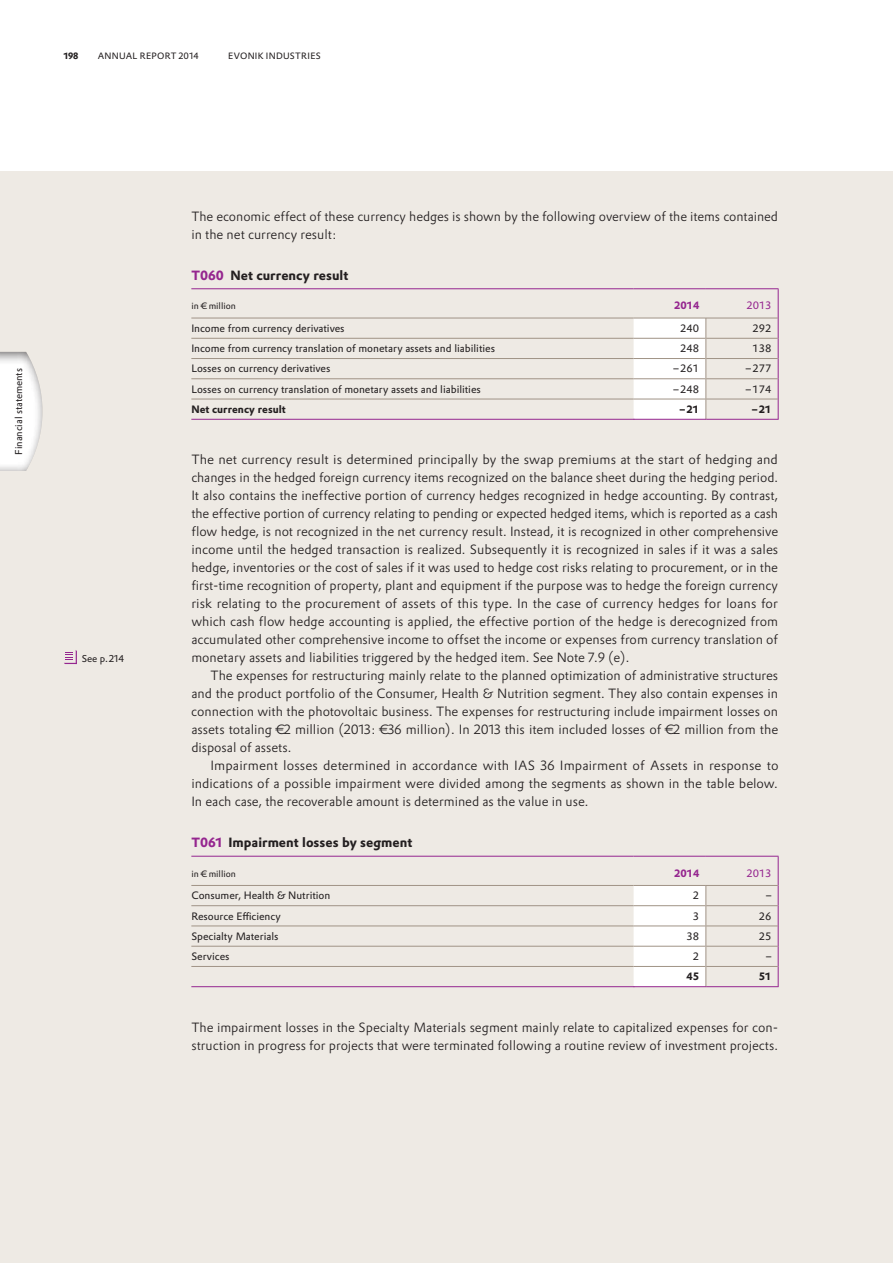
<style>
.page{position:relative;width:893px;height:1263px;background:#fff}
.page>*{position:absolute;margin:0;border:0;box-sizing:border-box;transform-origin:0 0}
.t1{font:300 13.2px/18px "Evonik Prokyon";color:#231f20;text-align:justify}
.t2{font:700 13.2px "Evonik Prokyon";color:#231f20}
.t3{font:10.5px "Evonik Prokyon";color:#231f20}
.t4{font:700 10.5px "Evonik Prokyon";color:#231f20}
.t5{font:700 10.5px "Evonik Prokyon";color:#95268f}
.t6{font:10.5px "Evonik Prokyon";color:#95268f}
.t7{font:9.75px "Evonik Prokyon";color:#231f20}
.t8{font:9px "Evonik Prokyon";letter-spacing:.025em;color:#231f20}
.t9{font:9px "Evonik Prokyon";color:#231f20}
.t10{font:700 9px "Evonik Prokyon";color:#231f20}
.s1{color:#95268f}
</style>
<div class="page">
<div style="left:0;top:171px;width:893px;height:1092px;background:#eeeae4"></div>
<div style="left:634px;top:319px;width:72px;height:100px;background:#fff"></div>
<hr style="left:634px;top:288px;width:72px;height:1px;background:#95268f">
<hr style="left:191px;top:288px;width:443px;height:1px;background:#95268f">
<hr style="left:706px;top:288px;width:72px;height:1px;background:#95268f">
<svg style="left:778px;top:289px;width:1px;height:130px"></svg>
<hr style="left:191px;top:318px;width:443px;height:1px;background:#a09386">
<hr style="left:634px;top:318px;width:72px;height:1px;background:#a09386">
<hr style="left:706px;top:318px;width:72px;height:1px;background:#a09386">
<hr style="left:191px;top:338px;width:443px;height:1px;background:#a09386">
<hr style="left:634px;top:338px;width:71px;height:1px;background:#a09386">
<hr style="left:706px;top:338px;width:72px;height:1px;background:#a09386">
<hr style="left:191px;top:358px;width:443px;height:1px;background:#a09386">
<hr style="left:634px;top:358px;width:71px;height:1px;background:#a09386">
<hr style="left:706px;top:358px;width:72px;height:1px;background:#a09386">
<hr style="left:191px;top:378px;width:443px;height:1px;background:#a09386">
<hr style="left:634px;top:378px;width:71px;height:1px;background:#a09386">
<hr style="left:706px;top:378px;width:72px;height:1px;background:#a09386">
<hr style="left:191px;top:399px;width:443px;height:1px;background:#a09386">
<hr style="left:634px;top:399px;width:71px;height:1px;background:#a09386">
<hr style="left:706px;top:399px;width:72px;height:1px;background:#a09386">
<hr style="left:191px;top:419px;width:443px;height:1px;background:#95268f">
<hr style="left:634px;top:419px;width:72px;height:1px;background:#95268f">
<hr style="left:706px;top:419px;width:72px;height:1px;background:#95268f">
<div style="left:634px;top:886px;width:72px;height:100px;background:#fff"></div>
<hr style="left:191px;top:856px;width:443px;height:1px;background:#95268f">
<hr style="left:634px;top:856px;width:72px;height:1px;background:#95268f">
<hr style="left:706px;top:856px;width:72px;height:1px;background:#95268f">
<svg style="left:778px;top:856px;width:1px;height:131px"></svg>
<hr style="left:191px;top:885px;width:443px;height:1px;background:#a09386">
<hr style="left:634px;top:885px;width:72px;height:1px;background:#a09386">
<hr style="left:706px;top:885px;width:72px;height:1px;background:#a09386">
<hr style="left:191px;top:905px;width:443px;height:1px;background:#a09386">
<hr style="left:634px;top:905px;width:71px;height:1px;background:#a09386">
<hr style="left:706px;top:905px;width:72px;height:1px;background:#a09386">
<hr style="left:191px;top:925px;width:443px;height:1px;background:#a09386">
<hr style="left:634px;top:925px;width:71px;height:1px;background:#a09386">
<hr style="left:706px;top:925px;width:72px;height:1px;background:#a09386">
<hr style="left:191px;top:946px;width:443px;height:1px;background:#a09386">
<hr style="left:634px;top:946px;width:71px;height:1px;background:#a09386">
<hr style="left:706px;top:946px;width:72px;height:1px;background:#a09386">
<hr style="left:191px;top:966px;width:443px;height:1px;background:#a09386">
<hr style="left:634px;top:966px;width:71px;height:1px;background:#a09386">
<hr style="left:706px;top:966px;width:72px;height:1px;background:#a09386">
<hr style="left:191px;top:986px;width:443px;height:1px;background:#95268f">
<hr style="left:634px;top:986px;width:72px;height:1px;background:#95268f">
<hr style="left:706px;top:986px;width:72px;height:1px;background:#95268f">
<svg style="left:64px;top:650px;width:13px;height:14px"></svg>
<div style="left:0;top:340px;width:56px;height:133px;background:#231f20;opacity:.75"></div>
<p class="t10" style="left:64px;top:48px;width:16px">198</p>
<p class="t8" style="left:98px;top:48px;width:102px">Annual Report 2014</p>
<p class="t8" style="left:228px;top:48px;width:94px">Evonik I ndustries</p>
<p class="t7" style="left:11px;top:454px;width:88px;rotate:-90deg">Financial statements</p>
<p class="t7" style="left:82px;top:651px;width:42px">See p.214</p>
<p class="t1" style="left:191px;top:206px;width:588px">The economic effect of these currency hedges is shown by the following overview of the items contained in the net currency result:</p>
<p class="t2" style="left:191px;top:264px;width:158px"><span class="s1">T060</span> Net currency result</p>
<p class="t9" style="left:191px;top:299px;width:46px">in € million</p>
<p class="t5" style="left:674px;top:297px;width:27px">2014</p>
<p class="t6" style="left:746px;top:298px;width:26px">2013</p>
<p class="t3" style="left:191px;top:320px;width:155px">Income from currency derivatives</p>
<p class="t3" style="left:680px;top:320px;width:20px">240</p>
<p class="t3" style="left:752px;top:320px;width:20px">292</p>
<p class="t3" style="left:191px;top:340px;width:305px">Income from currency translation of monetary assets and liabilities</p>
<p class="t3" style="left:680px;top:340px;width:20px">248</p>
<p class="t3" style="left:752px;top:340px;width:20px">138</p>
<p class="t3" style="left:191px;top:361px;width:141px">Losses on currency derivatives</p>
<p class="t3" style="left:674px;top:361px;width:27px">–261</p>
<p class="t3" style="left:746px;top:361px;width:27px">–277</p>
<p class="t3" style="left:191px;top:381px;width:291px">Losses on currency translation of monetary assets and liabilities</p>
<p class="t3" style="left:674px;top:381px;width:27px">–248</p>
<p class="t3" style="left:746px;top:381px;width:27px">–174</p>
<p class="t4" style="left:191px;top:401px;width:96px">Net currency result</p>
<p class="t4" style="left:680px;top:401px;width:21px">–21</p>
<p class="t4" style="left:752px;top:401px;width:21px">–21</p>
<p class="t1" style="left:191px;top:450px;width:588px">The net currency result is determined principally by the swap premiums at the start of hedging and changes in the hedged foreign currency items recognized on the balance sheet during the hedging period.<br>It also contains the ineffective portion of currency hedges recognized in hedge accounting. By contrast, the effective portion of currency relating to pending or expected hedged items, which is reported as a cash flow hedge, is not recognized in the net currency result. Instead, it is recognized in other comprehensive income until the hedged transaction is realized. Subsequently it is recognized in sales if it was a sales hedge, inventories or the cost of sales if it was used to hedge cost risks relating to procurement, or in the first-time recognition of property, plant and equipment if the purpose was to hedge the foreign currency risk relating to the procurement of assets of this type. In the case of currency hedges for loans for which cash flow hedge accounting is applied, the effective portion of the hedge is derecognized from accumulated other comprehensive income to offset the income or expenses from currency translation of monetary assets and liabilities triggered by the hedged item. See Note 7.9 (e).</p>
<p class="t1" style="left:191px;top:666px;width:588px;text-indent:19px">The expenses for restructuring mainly relate to the planned optimization of administrative structures and the product portfolio of the Consumer, Health &amp; Nutrition segment. They also contain expenses in connection with the photovoltaic business. The expenses for restructuring include impairment losses on assets totaling €2 million (2013: €36 million). In 2013 this item included losses of €2 million from the disposal of assets.</p>
<p class="t1" style="left:191px;top:756px;width:589px;text-indent:19px">Impairment losses determined in accordance with IAS 36 Impairment of Assets in response to indications of a possible impairment were divided among the segments as shown in the table below.<br>In each case, the recoverable amount is determined as the value in use.</p>
<p class="t2" style="left:191px;top:832px;width:222px"><span class="s1">T061</span> Impairment losses by segment</p>
<p class="t9" style="left:191px;top:867px;width:46px">in € million</p>
<p class="t5" style="left:674px;top:864px;width:27px">2014</p>
<p class="t6" style="left:746px;top:865px;width:26px">2013</p>
<p class="t3" style="left:191px;top:887px;width:140px">Consumer, Health &amp; Nutrition</p>
<p class="t3" style="left:693px;top:887px;width:8px">2</p>
<p class="t3" style="left:766px;top:887px;width:7px">–</p>
<p class="t3" style="left:191px;top:908px;width:91px">Resource Efficiency</p>
<p class="t3" style="left:693px;top:908px;width:8px">3</p>
<p class="t3" style="left:759px;top:908px;width:14px">26</p>
<p class="t3" style="left:191px;top:928px;width:89px">Specialty Materials</p>
<p class="t3" style="left:686px;top:928px;width:14px">38</p>
<p class="t3" style="left:759px;top:928px;width:14px">25</p>
<p class="t3" style="left:191px;top:948px;width:40px">Services</p>
<p class="t3" style="left:693px;top:948px;width:8px">2</p>
<p class="t3" style="left:766px;top:948px;width:7px">–</p>
<p class="t4" style="left:686px;top:968px;width:14px">45</p>
<p class="t4" style="left:759px;top:968px;width:14px">51</p>
<p class="t1" style="left:191px;top:1017px;width:588px">The impairment losses in the Specialty Materials segment mainly relate to capitalized expenses for con&shy;struction in progress for projects that were terminated following a routine review of investment projects.</p>
</div>
